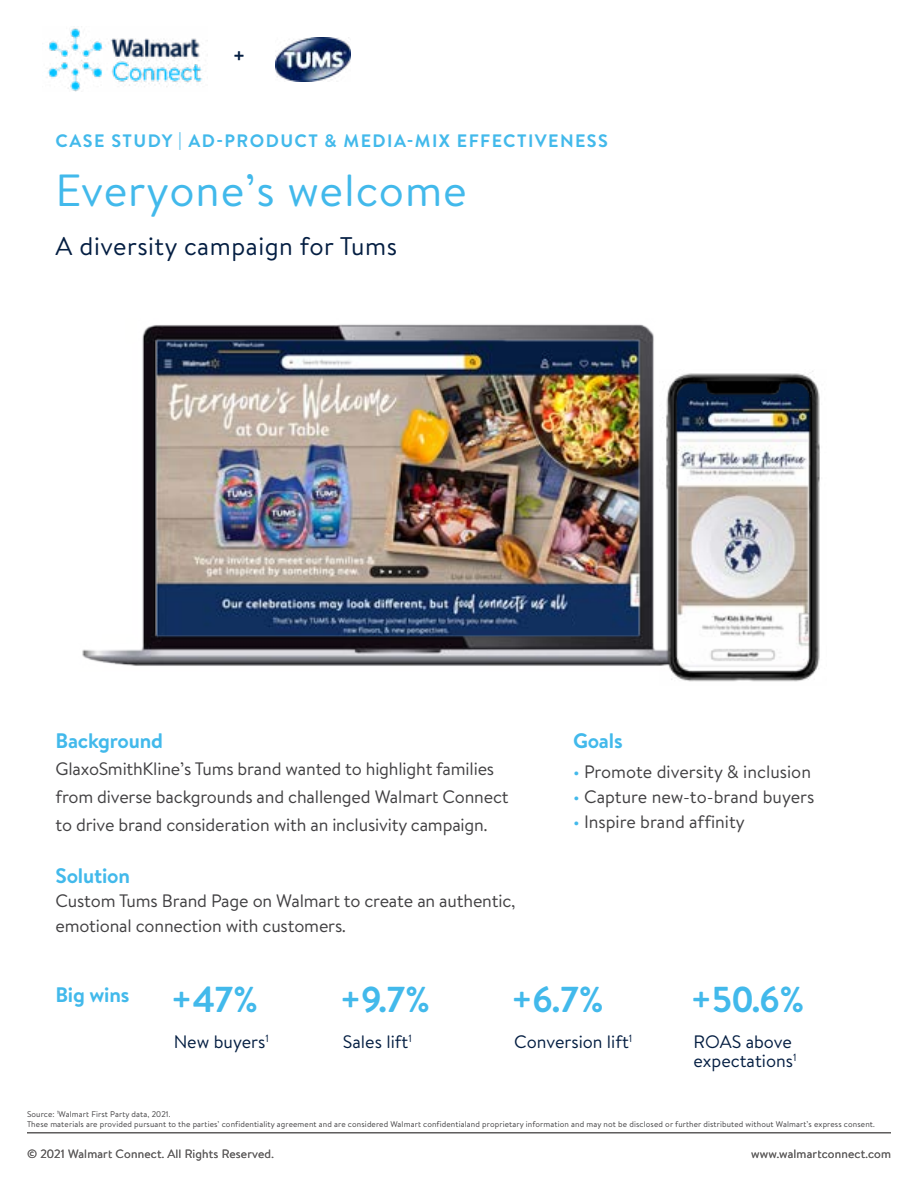
<style>
.page{position:relative;width:918px;height:1188px;background:#fff}
.page>*{position:absolute;margin:0;border:0;box-sizing:border-box;transform-origin:0 0}
.t1{font:45px "Bogle";letter-spacing:.02em;color:#42b9eb}
.t2{font:700 36px "Bogle";color:#42b9eb}
.t3{font:25.5px "Bogle";letter-spacing:.02em;color:#041e42}
.t4{font:700 21px "Bogle";letter-spacing:-.01em;color:#42b9eb}
.t5{font:700 21px "Bogle";color:#041e42}
.t6{font:18px/27.6px "Bogle";letter-spacing:-.01em;color:#414042}
.t7{font:18px/19.5px "Bogle";color:#041e42}
.t8{font:700 18px "Bogle";letter-spacing:.08em;color:#42b9eb}
.t9{font:12px "Bogle";letter-spacing:.015em;color:#605e5e}
.t10{font:8.25px/9.9px "Bogle";letter-spacing:.015em;color:#414042}
.s1{color:#42b9eb}
</style>
<div class="page">
<img style="left:48px;top:28px;width:154px;height:63px">
<hr style="left:27px;top:1132px;width:864px;height:1px;background:#605e5e">
<img style="left:275px;top:37px;width:75px;height:44px">
<img style="left:82px;top:324px;width:577px;height:342px">
<img style="left:659px;top:371px;width:161px;height:311px">
<p class="t5" style="left:233px;top:41px;width:14px">+</p>
<p class="t8" style="left:56px;top:128px;width:554px">CASE STUDY | AD-PRODUCT &amp; MEDIA-MIX EFFECTIVENESS</p>
<h1 class="t1" style="left:56px;top:159px;width:413px">Everyone’s welcome</h1>
<h3 class="t3" style="left:56px;top:229px;width:343px">A diversity campaign for Tums</h3>
<p class="t4" style="left:56px;top:726px;width:109px">Background</p>
<p class="t6" style="left:56px;top:755px;width:455px">GlaxoSmithKline’s Tums brand wanted to highlight families from diverse backgrounds and challenged Walmart Connect to drive brand consideration with an inclusivity campaign.</p>
<p class="t4" style="left:56px;top:861px;width:76px">Solution</p>
<p class="t6" style="left:56px;top:888px;width:462px;line-height:24.6px">Custom Tums Brand Page on Walmart to create an authentic, emotional connection with customers.</p>
<p class="t4" style="left:573px;top:726px;width:51px">Goals</p>
<p class="t6" style="left:573px;top:758px;width:240px"><span class="s1">•</span> Promote diversity &amp; inclusion</p>
<p class="t6" style="left:573px;top:782px;width:243px"><span class="s1">•</span> Capture new-to-brand buyers</p>
<p class="t6" style="left:573px;top:807px;width:173px"><span class="s1">•</span> Inspire brand affinity</p>
<p class="t4" style="left:56px;top:980px;width:75px">Big wins</p>
<h2 class="t2" style="left:691px;top:975px;width:116px">+50.6%</h2>
<h2 class="t2" style="left:171px;top:975px;width:89px">+47%</h2>
<h2 class="t2" style="left:340px;top:975px;width:92px">+9.7%</h2>
<h2 class="t2" style="left:511px;top:975px;width:94px">+6.7%</h2>
<p class="t7" style="left:174px;top:1031px;width:97px">New buyers<sup>1</sup></p>
<p class="t7" style="left:514px;top:1031px;width:120px">Conversion lift<sup>1</sup></p>
<p class="t7" style="left:343px;top:1031px;width:70px">Sales lift<sup>1</sup></p>
<p class="t7" style="left:694px;top:1031px;width:105px">ROAS above expectations<sup>1</sup></p>
<p class="t10" style="left:27px;top:1109px;width:849px">Source: <sup>1</sup>Walmart First Party data, 2021.<br>These materials are provided pursuant to the parties’ confidentiality agreement and are considered Walmart confidentialand proprietary information and may not be disclosed or further distributed without Walmart’s express consent.</p>
<p class="t9" style="left:27px;top:1145px;width:248px">© 2021 Walmart Connect. All Rights Reserved.</p>
<p class="t9" style="left:751px;top:1145px;width:141px">www.walmartconnect.com</p>
</div>
